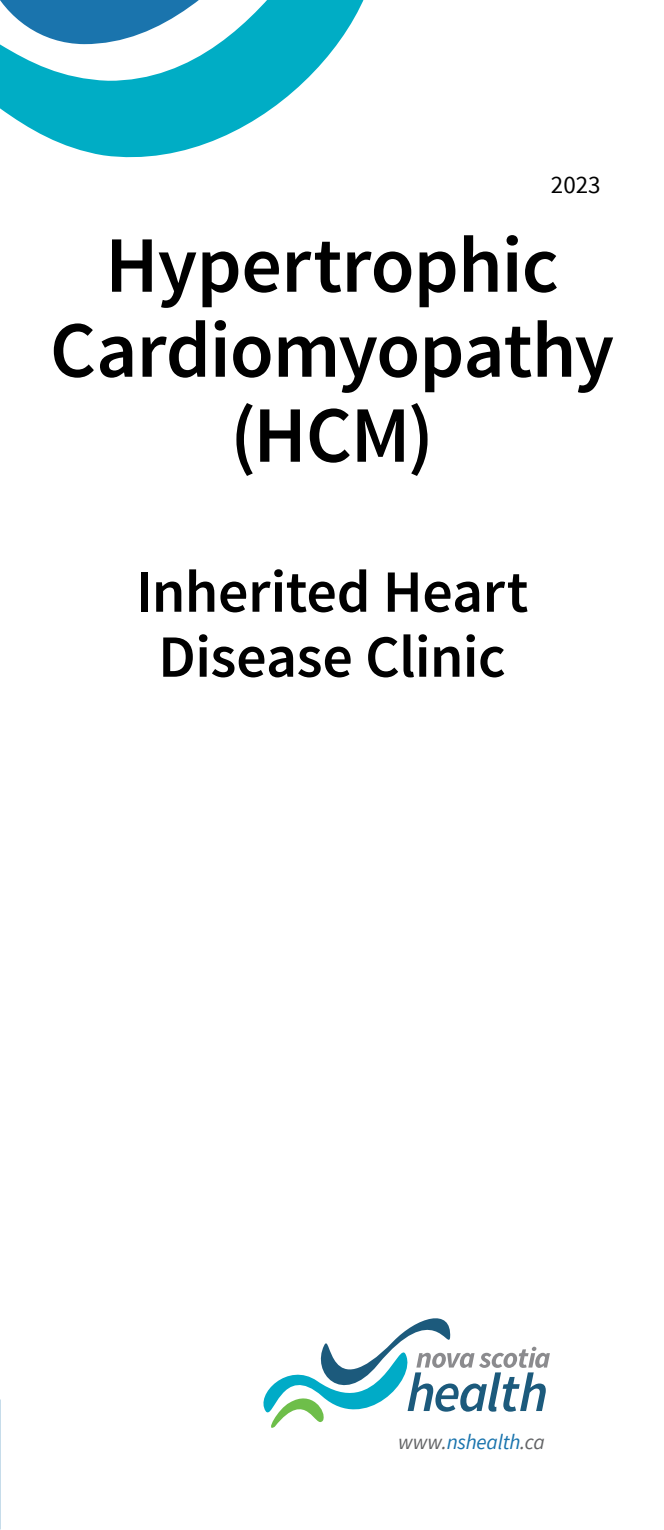
<style>
.page{position:relative;width:664px;height:1530px;background:#fff}
.page>*{position:absolute;margin:0;border:0;box-sizing:border-box;transform-origin:0 0}
.Pamphlet_Title{font:600 80px/85px "Source Sans Pro";letter-spacing:-.01em;color:#000;text-align:center}
.Headings_-_centred{font:600 60px/65px "Source Sans Pro";letter-spacing:-.01em;color:#000;text-align:center}
.page{font:25px "Source Sans Pro";color:#000}
.t1{font:italic 21.25px "Source Sans Pro";letter-spacing:-.01em;color:#1a74ad}
.s1{color:#636466}
</style>
<div class="page">
<svg style="left:0;top:0;width:364px;height:158px"></svg>
<svg style="left:263px;top:1318px;width:287px;height:110px"></svg>
<p class="page" style="left:551px;top:170px;width:51px">2023</p>
<p class="Pamphlet_Title" style="left:50px;top:225px;width:566px">Hypertrophic<br>Cardiomyopathy (HCM)</p>
<p class="Headings_-_centred" style="left:136px;top:561px;width:394px">Inherited Heart<br>Disease Clinic</p>
<p class="t1" style="left:398px;top:1429px;width:148px"><span class="s1">www.</span>nshealth<span class="s1">.ca</span></p>
</div>
